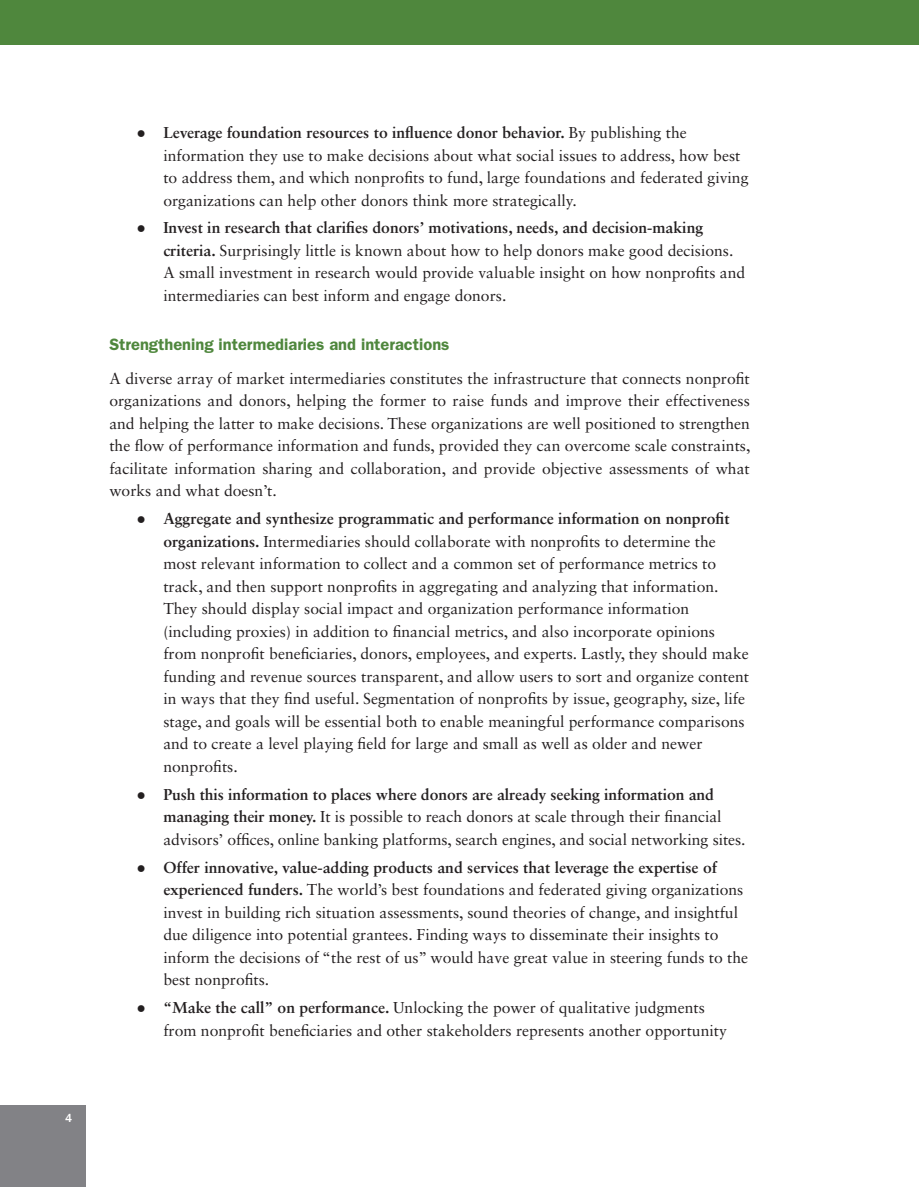
<style>
.page{position:relative;width:919px;height:1187px;background:#fff}
.page>*{position:absolute;margin:0;border:0;box-sizing:border-box;transform-origin:0 0}
.t1{font:600 16.5px "ITC Franklin Gothic Std";color:#4f873d}
.t2{font:15.75px/22.5px "Sabon LT Std";color:#231f20}
.t3{font:500 12px "ITC Franklin Gothic Std";color:#fff}
.s1{font-family:"Arial"}
.s2{font-weight:700}
</style>
<div class="page">
<div style="left:0;top:0;width:919px;height:45px;background:#4f873d"></div>
<div style="left:0;top:1105px;width:86px;height:82px;background:#828286"></div>
<p class="t3" style="left:65px;top:1111px;width:9px">4</p>
<p class="t2" style="left:163px;top:121px;width:587px;text-indent:-27px"><span class="s1">●</span> <span class="s2">Leverage foundation resources to influence donor behavior.</span> By publishing the information they use to make decisions about what social issues to address, how best to address them, and which nonprofits to fund, large foundations and federated giving organizations can help other donors think more strategically.</p>
<p class="t2" style="left:163px;top:217px;width:584px;text-indent:-27px"><span class="s1">●</span> <span class="s2">Invest in research that clarifies donors’ motivations, needs, and decision-making criteria.</span> Surprisingly little is known about how to help donors make good decisions.<br>A small investment in research would provide valuable insight on how nonprofits and intermediaries can best inform and engage donors.</p>
<p class="t1" style="left:109px;top:335px;width:342px">Strengthening intermediaries and interactions</p>
<p class="t2" style="left:109px;top:367px;width:643px;text-align:justify">A diverse array of market intermediaries constitutes the infrastructure that connects nonprofit organizations and donors, helping the former to raise funds and improve their effectiveness and helping the latter to make decisions. These organizations are well positioned to strengthen the flow of performance information and funds, provided they can overcome scale constraints, facilitate information sharing and collaboration, and provide objective assessments of what works and what doesn’t.</p>
<p class="t2" style="left:163px;top:507px;width:587px;text-indent:-27px"><span class="s1">●</span> <span class="s2">Aggregate and synthesize programmatic and performance information on nonprofit organizations.</span> Intermediaries should collaborate with nonprofits to determine the most relevant information to collect and a common set of performance metrics to track, and then support nonprofits in aggregating and analyzing that information.<br>They should display social impact and organization performance information (including proxies) in addition to financial metrics, and also incorporate opinions from nonprofit beneficiaries, donors, employees, and experts. Lastly, they should make funding and revenue sources transparent, and allow users to sort and organize content in ways that they find useful. Segmentation of nonprofits by issue, geography, size, life stage, and goals will be essential both to enable meaningful performance comparisons and to create a level playing field for large and small as well as older and newer nonprofits.</p>
<p class="t2" style="left:163px;top:783px;width:584px;text-indent:-27px"><span class="s1">●</span> <span class="s2">Push this information to places where donors are already seeking information and managing their money.</span> It is possible to reach donors at scale through their financial advisors’ offices, online banking platforms, search engines, and social networking sites.</p>
<p class="t2" style="left:163px;top:856px;width:586px;text-indent:-27px"><span class="s1">●</span> <span class="s2">Offer innovative, value-adding products and services that leverage the expertise of experienced funders.</span> The world’s best foundations and federated giving organizations invest in building rich situation assessments, sound theories of change, and insightful due diligence into potential grantees. Finding ways to disseminate their insights to inform the decisions of “the rest of us” would have great value in steering funds to the best nonprofits.</p>
<p class="t2" style="left:163px;top:996px;width:565px;text-indent:-27px"><span class="s1">●</span> <span class="s2">“Make the call” on performance.</span> Unlocking the power of qualitative judgments from nonprofit beneficiaries and other stakeholders represents another opportunity</p>
</div>
